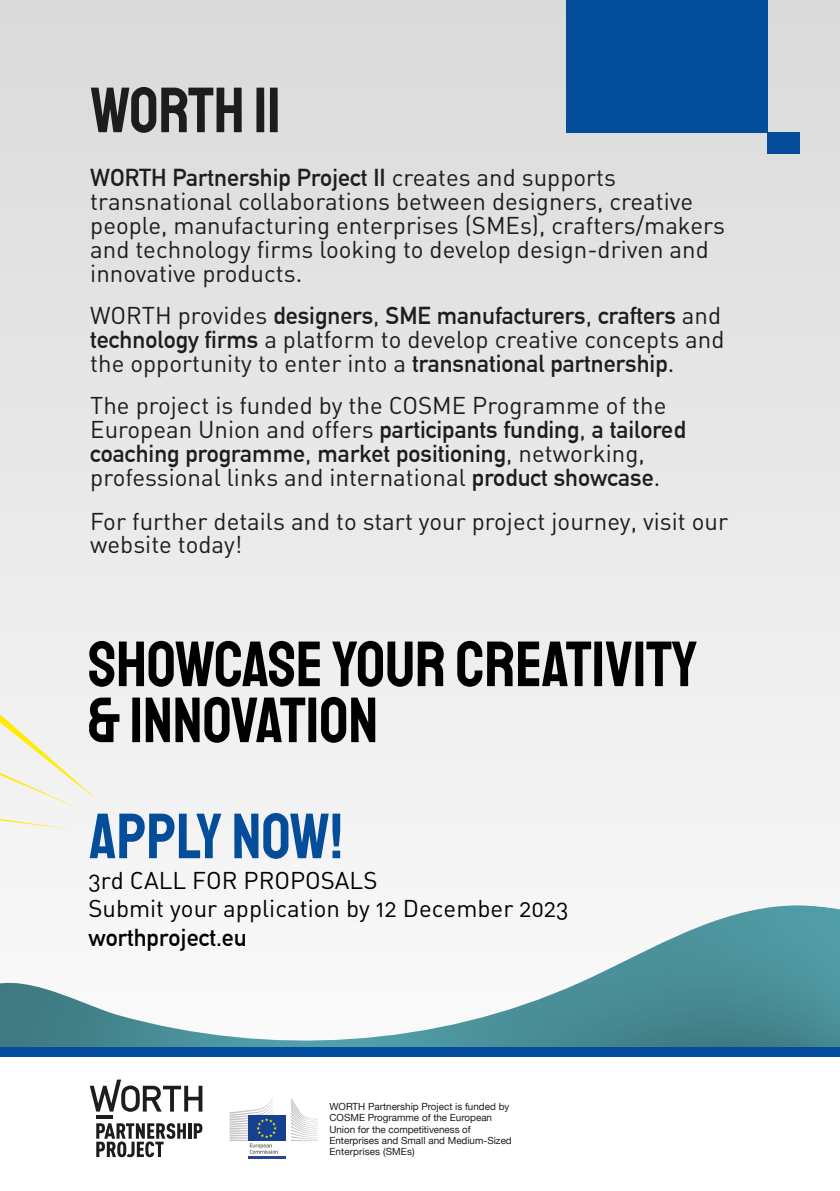
<style>
.page{position:relative;width:840px;height:1191px;background:#fff}
.page>*{position:absolute;margin:0;border:0;box-sizing:border-box;transform-origin:0 0}
.t1{font:64px/56px "Staatliches";color:#000}
.t2{font:64px "Staatliches";color:#034d9b}
.t3{font:64px "Staatliches";color:#1d1d1b}
.t4{font:24px/24px "DIN Regular Alternate";color:#1d1d1b}
.t5{font:700 24px/24px "DIN Alternate";color:#1d1d1b}
.t6{font:24px/28.8px "DIN Regular Alternate";color:#000}
.t7{font:700 24px "DIN Alternate";color:#000}
.t8{font:9.8px/11.4px "Helvetica Neue";color:#1d1d1b}
.s1{font-family:"DIN Regular Alternate";font-weight:400}
.s2{font-family:"DIN Alternate";font-weight:700}
</style>
<div class="page">
<div style="left:0;top:0;width:839px;height:1191px;background:linear-gradient(to right,#e7e7e7,#e9e9e9)"></div>
<svg style="left:0;top:895px;width:839px;height:152px;fill:#f6f6f6"></svg>
<div style="left:0;top:1056px;width:839px;height:135px;background:#fff"></div>
<hr style="left:188px;top:1123px;width:3px;height:15px;background:#1d1d1b">
<svg style="left:194px;top:1123px;width:8px;height:15px"></svg>
<svg style="left:96px;top:1123px;width:90px;height:34px"></svg>
<svg style="left:90px;top:1079px;width:112px;height:32px"></svg>
<hr style="left:96px;top:1115px;width:17px;height:4px;background:#1d1d1b">
<div style="left:247px;top:1115px;width:38px;height:26px;background:#164193"></div>
<hr style="left:247px;top:1156px;width:38px;height:2px;background:#2c4395">
<svg style="left:291px;top:1098px;width:26px;height:43px"></svg>
<svg style="left:229px;top:1098px;width:49px;height:55px"></svg>
<div style="left:0;top:1047px;width:839px;height:9px;background:#034d9e"></div>
<div style="left:767px;top:132px;width:32px;height:22px;background:#034d9b"></div>
<div style="left:565px;top:0;width:202px;height:132px;background:#034d9b"></div>
<svg style="left:0;top:714px;width:97px;height:94px"></svg>
<svg style="left:0;top:819px;width:77px;height:11px"></svg>
<h1 class="t3" style="left:90px;top:68px;width:192px">WORTH II</h1>
<p class="t5" style="left:90px;top:164px;width:527px">WORTH Partnership Project II <span class="s1">creates and supports</span></p>
<p class="t4" style="left:90px;top:189px;width:635px">transnational collaborations between designers, creative people, manufacturing enterprises (SMEs), crafters/makers and technology firms looking to develop design-driven and innovative products.</p>
<p class="t5" style="left:90px;top:302px;width:632px"><span class="s1">WORTH provides</span> designers<span class="s1">,</span> SME manufacturers<span class="s1">,</span> crafters <span class="s1">and</span></p>
<p class="t4" style="left:90px;top:327px;width:635px"><span class="s2">technology firms</span> a platform to develop creative concepts and the opportunity to enter into a <span class="s2">transnational partnership</span>.</p>
<p class="t4" style="left:90px;top:393px;width:577px">The project is funded by the COSME Programme of the</p>
<p class="t5" style="left:90px;top:416px;width:596px"><span class="s1">European Union and offers</span> participants funding<span class="s1">,</span> a tailored coaching programme<span class="s1">,</span> market positioning<span class="s1">, networking,</span></p>
<p class="t4" style="left:90px;top:455px;width:639px;line-height:44.2px">professional links and international <span class="s2">product showcase</span>.<br>For further details and to start your project journey, visit our</p>
<p class="t4" style="left:90px;top:532px;width:154px">website today!</p>
<h1 class="t1" style="left:88px;top:635px;width:610px">SHOWCASE YOUR CREATIVITY &amp; INNOVATION</h1>
<h1 class="t2" style="left:89px;top:794px;width:255px">APPLY NOW!</h1>
<p class="t6" style="left:88px;top:865px;width:481px">3rd CALL FOR PROPOSALS<br>Submit your application by 12 December 2023</p>
<p class="t7" style="left:88px;top:919px;width:160px">worthproject.eu</p>
<p class="t8" style="left:329px;top:1101px;width:184px">WORTH Partnership Project is funded by<br>COSME Programme of the European<br>Union for the competitiveness of<br>Enterprises and Small and Medium-Sized<br>Enterprises (SMEs)</p>
</div>
